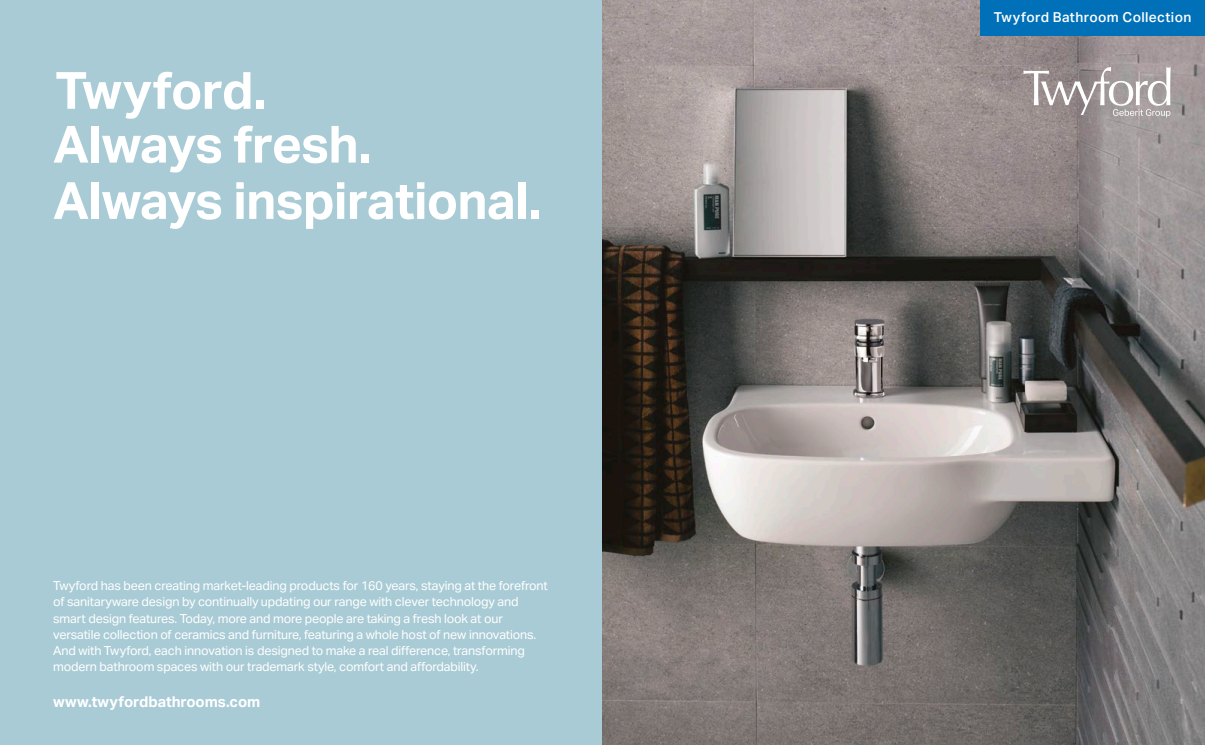
<style>
.page{position:relative;width:1205px;height:745px;background:#fff}
.page>*{position:absolute;margin:0;border:0;box-sizing:border-box;transform-origin:0 0}
.Headline_100pt{font:700 51.25px/55px "Aktiv Grotesk Geberit";letter-spacing:-.015em;color:#fff}
.Headline_100pt-2{font:700 15px "Aktiv Grotesk Geberit";letter-spacing:-.005em;color:#fff}
.Headline_100pt-3{font:500 13.75px "Aktiv Grotesk Geberit";letter-spacing:.03em;color:#fff}
.t1{font:12.5px/16.2px "Aktiv Grotesk Geberit";letter-spacing:-.01em;color:#fff}
</style>
<div class="page">
<div style="left:0;top:0;width:602px;height:744px;background:#a9cbd5"></div>
<img style="left:602px;top:0;width:603px;height:744px">
<div style="left:980px;top:0;width:225px;height:35px;background:#0071b9"></div>
<svg style="left:1023px;top:67px;width:147px;height:50px;background:#afa7a7"></svg>
<p class="Headline_100pt" style="left:53px;top:62px;width:489px">Twyford.<br>Always fresh.<br>Always inspirational.</p>
<p class="t1" style="left:53px;top:577px;width:496px">Twyford has been creating market-leading products for 160 years, staying at the forefront of sanitaryware design by continually updating our range with clever technology and smart design features. Today, more and more people are taking a fresh look at our versatile collection of ceramics and furniture, featuring a whole host of new innovations.<br>And with Twyford, each innovation is designed to make a real difference, transforming modern bathroom spaces with our trademark style, comfort and affordability.</p>
<p class="Headline_100pt-2" style="left:53px;top:692px;width:209px">www.twyfordbathrooms.com</p>
<p class="Headline_100pt-3" style="left:994px;top:9px;width:199px">Twyford Bathroom Collection</p>
</div>
